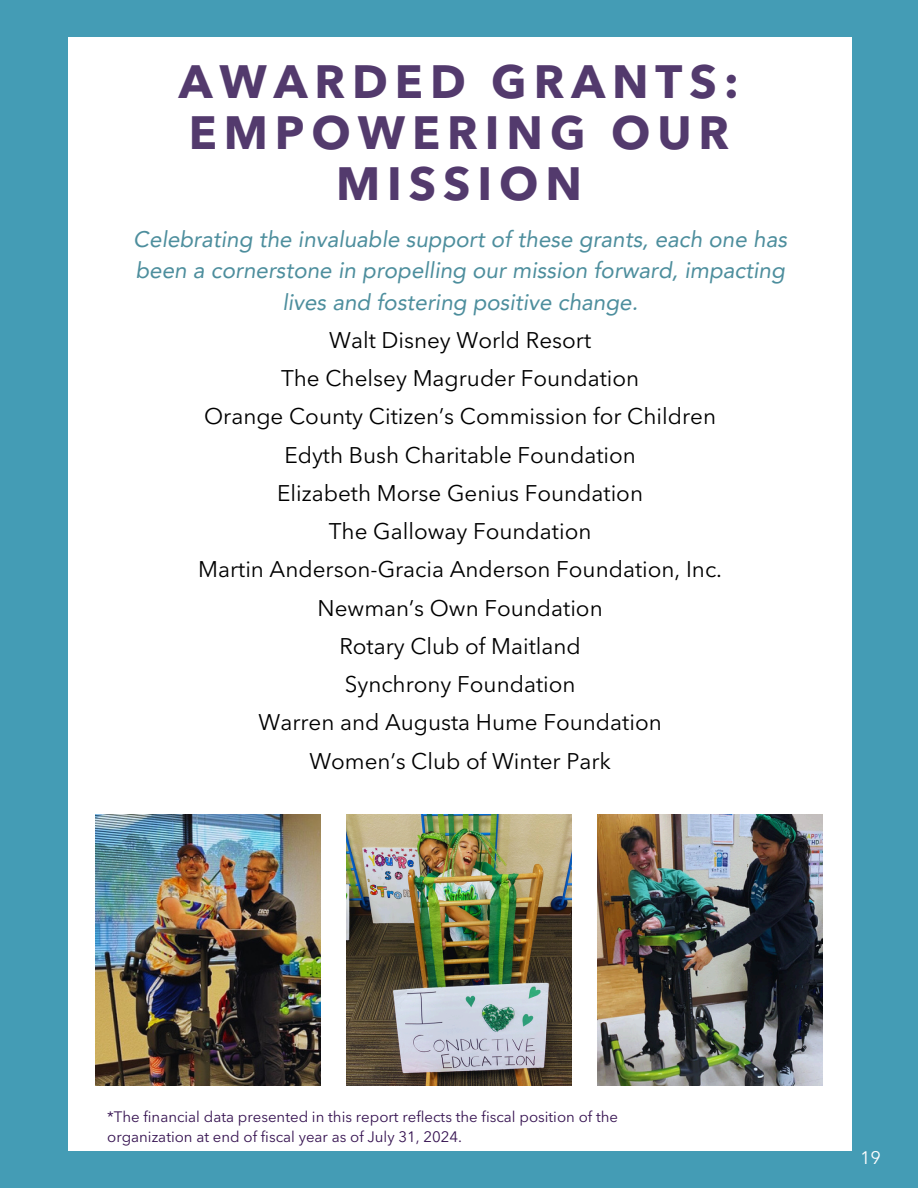
<style>
.page{position:relative;width:918px;height:1188px;background:#449cb5}
.page>*{position:absolute;margin:0;border:0;box-sizing:border-box;transform-origin:0 0}
.t1{font:700 46.35px/50.7px "Avenir Next LT Pro";letter-spacing:.15em;color:#533a6d;text-align:center}
.t2{font:22.5px/38.2px "Avenir Next LT Pro";color:#000;text-align:center}
.t3{font:italic 22.5px/31.5px "Avenir LT Pro";color:#4d8e9d;text-align:center}
.t4{font:18px "Avenir Next LT Pro";color:#fff}
.t5{font:15px/20.2px "Avenir Next LT Pro";color:#371452}
</style>
<div class="page">
<div style="left:68px;top:37px;width:784px;height:1114px;background:#fff"></div>
<img style="left:347px;top:815px;width:224px;height:271px">
<img style="left:598px;top:814px;width:224px;height:271px">
<img style="left:96px;top:814px;width:224px;height:271px">
<h1 class="t1" style="left:179px;top:61px;width:562px">AWARDED GRANTS:<br>EMPOWERING OUR<br>MISSION</h1>
<p class="t3" style="left:133px;top:225px;width:655px">Celebrating the invaluable support of these grants, each one has been a cornerstone in propelling our mission forward, impacting lives and fostering positive change.</p>
<p class="t2" style="left:198px;top:323px;width:525px">Walt Disney World Resort<br>The Chelsey Magruder Foundation<br>Orange County Citizen’s Commission for Children<br>Edyth Bush Charitable Foundation<br>Elizabeth Morse Genius Foundation<br>The Galloway Foundation<br>Martin Anderson-Gracia Anderson Foundation, Inc.<br>Newman’s Own Foundation<br>Rotary Club of Maitland<br>Synchrony Foundation<br>Warren and Augusta Hume Foundation<br>Women’s Club of Winter Park</p>
<p class="t5" style="left:107px;top:1108px;width:512px">*The financial data presented in this report reflects the fiscal position of the organization at end of fiscal year as of July 31, 2024.</p>
<p class="t4" style="left:860px;top:1150px;width:22px">19</p>
</div>
